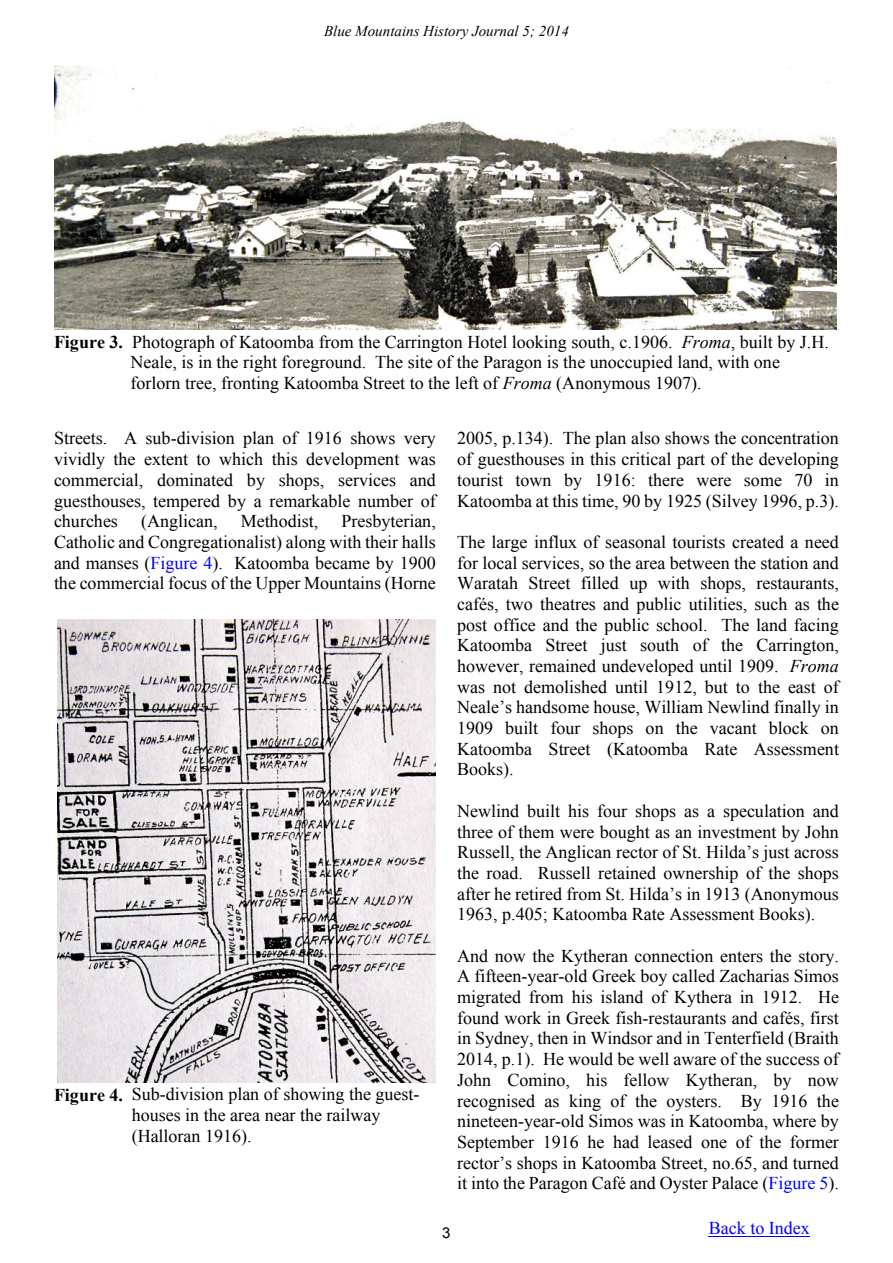
<style>
.page{position:relative;width:893px;height:1263px;background:#fff}
.page>*{position:absolute;margin:0;border:0;box-sizing:border-box;transform-origin:0 0}
.t1{font:18px/20.7px "Times New Roman";color:#000;text-align:justify}
.t2{font:18px "Times New Roman";color:#00f}
.t3{font:italic 15px "Times New Roman";color:#000}
.t4{font:15px "Arial";color:#000}
.s1{font-weight:700}
.s2{font-style:italic}
.s3{color:#00f}
</style>
<div class="page">
<hr style="left:709px;top:1235px;width:101px;height:1px;background:#00f">
<img style="left:57px;top:619px;width:379px;height:463px">
<img style="left:54px;top:66px;width:782px;height:263px">
<p class="t3" style="left:324px;top:26px;width:246px">Blue Mountains History Journal 5; 2014</p>
<p class="t1" style="left:131px;top:333px;width:700px;text-align:left;text-indent:-77px"><span class="s1">Figure 3.</span> Photograph of Katoomba from the Carrington Hotel looking south, c.1906. <span class="s2">Froma</span>, built by J.H.<br>Neale, is in the right foreground. The site of the Paragon is the unoccupied land, with one forlorn tree, fronting Katoomba Street to the left of <span class="s2">Froma</span> (Anonymous 1907).</p>
<p class="t1" style="left:54px;top:430px;width:383px">Streets. A sub-division plan of 1916 shows very vividly the extent to which this development was commercial, dominated by shops, services and guesthouses, tempered by a remarkable number of churches</p>
<p class="t1" style="left:54px;top:512px;width:383px;text-indent:287px">Presbyterian, Catholic and Congregationalist) along with their halls and manses (<span class="s3">Figure 4</span>). Katoomba became by 1900 the commercial focus of the Upper Mountains (Horne</p>
<p class="t1" style="left:141px;top:512px;width:78px">(Anglican,</p>
<p class="t1" style="left:241px;top:512px;width:79px">Methodist,</p>
<p class="t1" style="left:132px;top:1085px;width:289px;text-align:left;text-indent:-78px"><span class="s1">Figure 4.</span> Sub-division plan of showing the guest&shy;houses in the area near the railway (Halloran 1916).</p>
<p class="t1" style="left:457px;top:430px;width:383px">2005, p.134). The plan also shows the concentration of guesthouses in this critical part of the developing tourist town by 1916: there were some 70 in Katoomba at this time, 90 by 1925 (Silvey 1996, p.3).</p>
<p class="t1" style="left:457px;top:533px;width:383px">The large influx of seasonal tourists created a need for local services, so the area between the station and Waratah Street filled up with shops, restaurants, cafés, two theatres and public utilities, such as the post office and the public school. The land facing Katoomba Street just south of the Carrington, however, remained undeveloped until 1909. <span class="s2">Froma </span>was not demolished until 1912, but to the east of Neale’s handsome house, William Newlind finally in 1909 built four shops on the vacant block on Katoomba Street (Katoomba Rate Assessment Books).</p>
<p class="t1" style="left:457px;top:802px;width:383px">Newlind built his four shops as a speculation and three of them were bought as an investment by John Russell, the Anglican rector of St. Hilda’s just across the road. Russell retained ownership of the shops after he retired from St. Hilda’s in 1913 (Anonymous 1963, p.405; Katoomba Rate Assessment Books).</p>
<p class="t1" style="left:457px;top:947px;width:383px">And now the Kytheran connection enters the story.<br>A fifteen-year-old Greek boy called Zacharias Simos migrated from his island of Kythera in 1912. He found work in Greek fish-restaurants and cafés, first in Sydney, then in Windsor and in Tenterfield (Braith 2014, p.1). He would be well aware of the success of John Comino, his fellow Kytheran, by now recognised as king of the oysters. By 1916 the nineteen-year-old Simos was in Katoomba, where by September 1916 he had leased one of the former rector’s shops in Katoomba Street, no.65, and turned it into the Paragon Café and Oyster Palace (<span class="s3">Figure 5</span>).</p>
<p class="t4" style="left:442px;top:1227px;width:10px">3</p>
<p class="t2" style="left:709px;top:1221px;width:103px">Back to Index</p>
</div>
